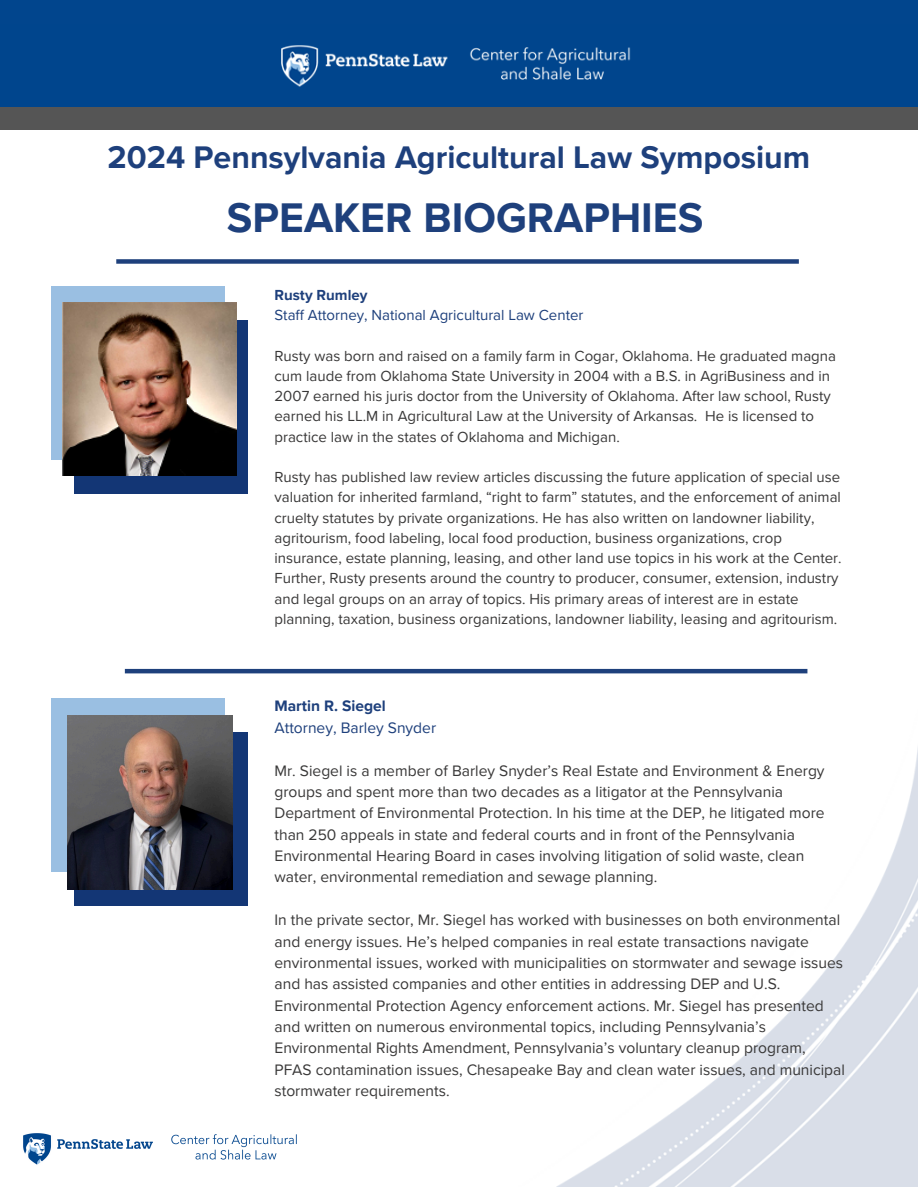
<style>
.page{position:relative;width:918px;height:1188px;background:#fff}
.page>*{position:absolute;margin:0;border:0;box-sizing:border-box;transform-origin:0 0}
.t1{font:700 42.6px "Proxima Nova";color:#1e407c}
.t2{font:700 32.1px "Proxima Nova";color:#1e407c}
.t3{font:15.6px/21.3px "Proxima Nova";color:#393838}
.t4{font:15.6px "Proxima Nova";color:#1e407c}
.t5{font:700 15.6px "Proxima Nova";color:#1e407c}
.t6{font:15px/20.2px "Proxima Nova";color:#393838}
.t7{font:15px "Proxima Nova";color:#1e407c}
.t8{font:700 15px "Proxima Nova";color:#1e407c}
</style>
<div class="page">
<div style="left:0;top:107px;width:918px;height:23px;background:#555"></div>
<div style="left:116px;top:259px;width:683px;height:5px;background:#1e407c"></div>
<img style="left:558px;top:748px;width:360px;height:438px">
<img style="left:23px;top:1133px;width:274px;height:32px">
<div style="left:0;top:24px;width:918px;height:82px;background:#00458d"></div>
<div style="left:75px;top:320px;width:173px;height:174px;background:#133675"></div>
<div style="left:51px;top:287px;width:173px;height:173px;background:#9abfe2"></div>
<div style="left:75px;top:732px;width:173px;height:173px;background:#133675"></div>
<div style="left:51px;top:698px;width:173px;height:174px;background:#9abfe2"></div>
<img style="left:67px;top:716px;width:165px;height:173px">
<img style="left:63px;top:303px;width:173px;height:173px">
<hr style="left:125px;top:669px;width:682px;height:4px;background:#1e407c">
<div style="left:0;top:0;width:918px;height:24px;background:#01458d"></div>
<p class="t2" style="left:108px;top:138px;width:704px">2024 Pennsylvania Agricultural Law Symposium</p>
<p class="t1" style="left:227px;top:193px;width:478px">SPEAKER BIOGRAPHIES</p>
<p class="t8" style="left:275px;top:286px;width:94px">Rusty Rumley</p>
<p class="t7" style="left:275px;top:306px;width:310px">Staff Attorney, National Agricultural Law Center</p>
<p class="t6" style="left:275px;top:346px;width:563px">Rusty was born and raised on a family farm in Cogar, Oklahoma. He graduated magna cum laude from Oklahoma State University in 2004 with a B.S. in AgriBusiness and in 2007 earned his juris doctor from the University of Oklahoma. After law school, Rusty earned his LL.M in Agricultural Law at the University of Arkansas. He is licensed to practice law in the states of Oklahoma and Michigan.</p>
<p class="t6" style="left:275px;top:467px;width:569px">Rusty has published law review articles discussing the future application of special use valuation for inherited farmland, “right to farm” statutes, and the enforcement of animal cruelty statutes by private organizations. He has also written on landowner liability, agritourism, food labeling, local food production, business organizations, crop insurance, estate planning, leasing, and other land use topics in his work at the Center.<br>Further, Rusty presents around the country to producer, consumer, extension, industry and legal groups on an array of topics. His primary areas of interest are in estate planning, taxation, business organizations, landowner liability, leasing and agritourism.</p>
<p class="t5" style="left:275px;top:697px;width:113px">Martin R. Siegel</p>
<p class="t4" style="left:275px;top:718px;width:163px">Attorney, Barley Snyder</p>
<p class="t3" style="left:275px;top:760px;width:552px">Mr. Siegel is a member of Barley Snyder’s Real Estate and Environment &amp; Energy groups and spent more than two decades as a litigator at the Pennsylvania Department of Environmental Protection. In his time at the DEP, he litigated more than 250 appeals in state and federal courts and in front of the Pennsylvania Environmental Hearing Board in cases involving litigation of solid waste, clean water, environmental remediation and sewage planning.</p>
<p class="t3" style="left:275px;top:910px;width:572px">In the private sector, Mr. Siegel has worked with businesses on both environmental and energy issues. He’s helped companies in real estate transactions navigate environmental issues, worked with municipalities on stormwater and sewage issues and has assisted companies and other entities in addressing DEP and U.S.<br>Environmental Protection Agency enforcement actions. Mr. Siegel has presented and written on numerous environmental topics, including Pennsylvania’s Environmental Rights Amendment, Pennsylvania’s voluntary cleanup program, PFAS contamination issues, Chesapeake Bay and clean water issues, and municipal stormwater requirements.</p>
</div>
